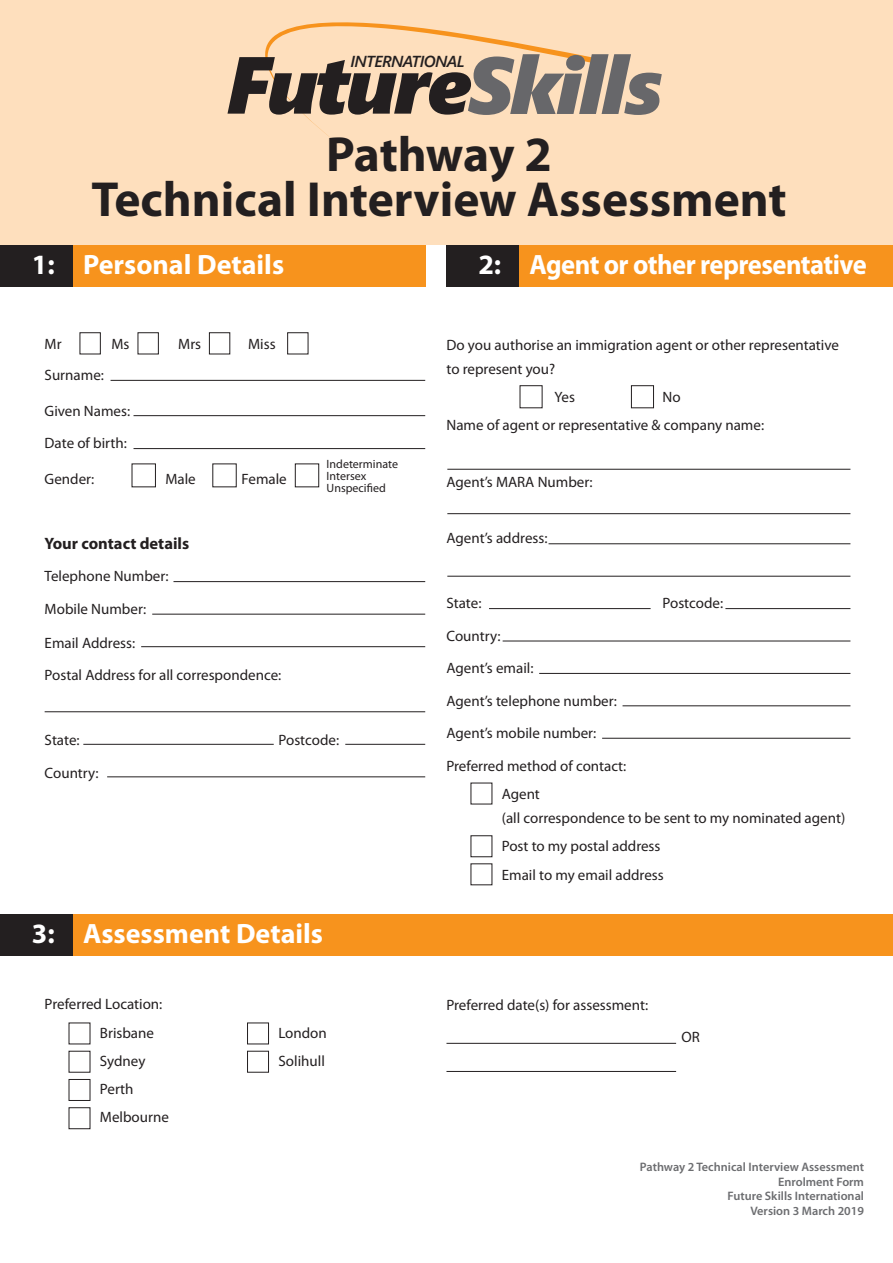
<style>
.page{position:relative;width:893px;height:1263px;background:#fff}
.page>*{position:absolute;margin:0;border:0;box-sizing:border-box;transform-origin:0 0}
.t1{font:700 49.5px/45px "Myriad Pro";color:#231f20;text-align:center}
.t2{font:700 28.05px "Myriad Pro";color:#fff}
.t3{font:700 28.05px "Myriad Pro";letter-spacing:-.02em;color:#fff}
.t4{font:700 16.5px "Myriad Pro";color:#231f20}
.t5{font:italic 600 15.9px "Segoe UI";letter-spacing:-.04em;color:#231f20}
.t6{font:15px/32.5px "Myriad Pro";color:#231f20}
.t7{font:600 12.3px/14.7px "Myriad Pro";color:#6c6d70;text-align:right}
.t8{font:12px/12px "Myriad Pro";color:#231f20}
</style>
<div class="page">
<div style="left:0;top:0;width:893px;height:245px;background:#fedfbd"></div>
<svg style="left:265px;top:22px;width:310px;height:125px"></svg>
<svg style="left:227px;top:54px;width:435px;height:61px"></svg>
<div style="left:0;top:245px;width:425px;height:42px;background:#f7931d"></div>
<div style="left:0;top:914px;width:893px;height:42px;background:#f7931d"></div>
<div style="left:449px;top:245px;width:444px;height:42px;background:#f7931d"></div>
<div style="left:0;top:245px;width:72px;height:42px;background:#231f20"></div>
<div style="left:0;top:914px;width:72px;height:42px;background:#231f20"></div>
<div style="left:446px;top:245px;width:73px;height:42px;background:#231f20"></div>
<div style="left:295px;top:464px;width:24px;height:23px;border:1px solid #231f20"></div>
<div style="left:209px;top:333px;width:21px;height:21px;border:1px solid #231f20"></div>
<hr style="left:111px;top:380px;width:314px;height:1px;background:#231f20">
<hr style="left:173px;top:581px;width:252px;height:1px;background:#231f20">
<hr style="left:141px;top:646px;width:284px;height:1px;background:#231f20">
<hr style="left:152px;top:614px;width:273px;height:1px;background:#231f20">
<hr style="left:45px;top:711px;width:380px;height:1px;background:#231f20">
<hr style="left:107px;top:776px;width:318px;height:1px;background:#231f20">
<hr style="left:83px;top:744px;width:191px;height:1px;background:#231f20">
<hr style="left:134px;top:415px;width:291px;height:1px;background:#231f20">
<hr style="left:134px;top:448px;width:291px;height:1px;background:#231f20">
<div style="left:247px;top:1022px;width:22px;height:22px;border:1px solid #231f20"></div>
<div style="left:247px;top:1051px;width:22px;height:21px;border:1px solid #231f20"></div>
<div style="left:69px;top:1079px;width:21px;height:22px;border:1px solid #231f20"></div>
<div style="left:69px;top:1107px;width:21px;height:22px;border:1px solid #231f20"></div>
<div style="left:471px;top:835px;width:21px;height:22px;border:1px solid #231f20"></div>
<div style="left:631px;top:385px;width:23px;height:23px;border:1px solid #231f20"></div>
<hr style="left:447px;top:576px;width:403px;height:1px;background:#231f20">
<hr style="left:447px;top:513px;width:403px;height:1px;background:#231f20">
<hr style="left:447px;top:469px;width:403px;height:1px;background:#231f20">
<hr style="left:549px;top:543px;width:301px;height:1px;background:#231f20">
<hr style="left:503px;top:641px;width:347px;height:1px;background:#231f20">
<hr style="left:539px;top:673px;width:311px;height:1px;background:#231f20">
<hr style="left:622px;top:705px;width:228px;height:1px;background:#231f20">
<hr style="left:602px;top:738px;width:248px;height:1px;background:#231f20">
<hr style="left:725px;top:608px;width:125px;height:1px;background:#231f20">
<hr style="left:489px;top:608px;width:162px;height:1px;background:#231f20">
<hr style="left:345px;top:744px;width:80px;height:1px;background:#231f20">
<hr style="left:446px;top:1043px;width:230px;height:1px;background:#231f20">
<hr style="left:446px;top:1071px;width:230px;height:1px;background:#231f20">
<p class="t5" style="left:351px;top:50px;width:115px">INTERNATIONAL</p>
<h1 class="t1" style="left:91px;top:130px;width:697px">Pathway 2<br>Technical Interview Assessment</h1>
<h2 class="t2" style="left:32px;top:246px;width:254px">1: Personal Details</h2>
<h2 class="t3" style="left:478px;top:246px;width:390px">2: Agent or other representative</h2>
<p class="t6" style="left:45px;top:328px;width:19px">Mr</p>
<p class="t6" style="left:111px;top:328px;width:19px">Ms</p>
<p class="t6" style="left:178px;top:328px;width:25px">Mrs</p>
<p class="t6" style="left:248px;top:328px;width:29px">Miss</p>
<p class="t6" style="left:45px;top:359px;width:61px">Surname:</p>
<p class="t6" style="left:45px;top:394px;width:87px">Given Names:<br>Date of birth:</p>
<p class="t6" style="left:45px;top:462px;width:51px">Gender:</p>
<p class="t6" style="left:165px;top:462px;width:32px">Male</p>
<p class="t6" style="left:242px;top:462px;width:47px">Female</p>
<p class="t4" style="left:45px;top:532px;width:146px">Your contact details</p>
<p class="t6" style="left:45px;top:560px;width:125px">Telephone Number:<br>Mobile Number:</p>
<p class="t6" style="left:45px;top:626px;width:238px">Email Address:<br>Postal Address for all correspondence:</p>
<p class="t8" style="left:327px;top:458px;width:73px">Indeterminate<br>Intersex<br>Unspecified</p>
<p class="t6" style="left:45px;top:724px;width:36px">State:</p>
<p class="t6" style="left:279px;top:724px;width:62px">Postcode:</p>
<p class="t6" style="left:45px;top:756px;width:56px">Country:</p>
<h2 class="t2" style="left:32px;top:915px;width:293px">3: Assessment Details</h2>
<p class="t6" style="left:100px;top:990px;width:64px;line-height:28.2px;text-indent:-55px">Preferred Location:<br>Brisbane</p>
<p class="t6" style="left:278px;top:1016px;width:50px">London</p>
<p class="t6" style="left:100px;top:1044px;width:47px">Sydney</p>
<p class="t6" style="left:278px;top:1044px;width:48px">Solihull</p>
<p class="t6" style="left:100px;top:1075px;width:71px;line-height:28.2px">Perth<br>Melbourne</p>
<p class="t6" style="left:446px;top:332px;width:394px;line-height:24px">Do you authorise an immigration agent or other representative to represent you?</p>
<p class="t6" style="left:554px;top:380px;width:22px">Yes</p>
<p class="t6" style="left:446px;top:383px;width:319px;line-height:28.2px;text-indent:216px">No<br>Name of agent or representative &amp; company name:</p>
<p class="t6" style="left:446px;top:465px;width:148px">Agent’s MARA Number:</p>
<p class="t6" style="left:446px;top:522px;width:102px">Agent’s address:</p>
<p class="t6" style="left:446px;top:587px;width:36px">State:</p>
<p class="t6" style="left:662px;top:587px;width:62px">Postcode:</p>
<p class="t6" style="left:446px;top:619px;width:181px">Country:<br>Agent’s email:<br>Agent’s telephone number:<br>Agent’s mobile number:<br>Preferred method of contact:</p>
<p class="t6" style="left:502px;top:782px;width:345px;line-height:24px">Agent<br>(all correspondence to be sent to my nominated agent)</p>
<p class="t6" style="left:502px;top:832px;width:163px;line-height:28.2px">Post to my postal address<br>Email to my email address</p>
<p class="t6" style="left:446px;top:988px;width:203px">Preferred date(s) for assessment:</p>
<p class="t6" style="left:682px;top:1021px;width:20px">OR</p>
<p class="t7" style="left:640px;top:1159px;width:226px">Pathway 2 Technical Interview Assessment<br>Enrolment Form<br>Future Skills International<br>Version 3 March 2019</p>
</div>
